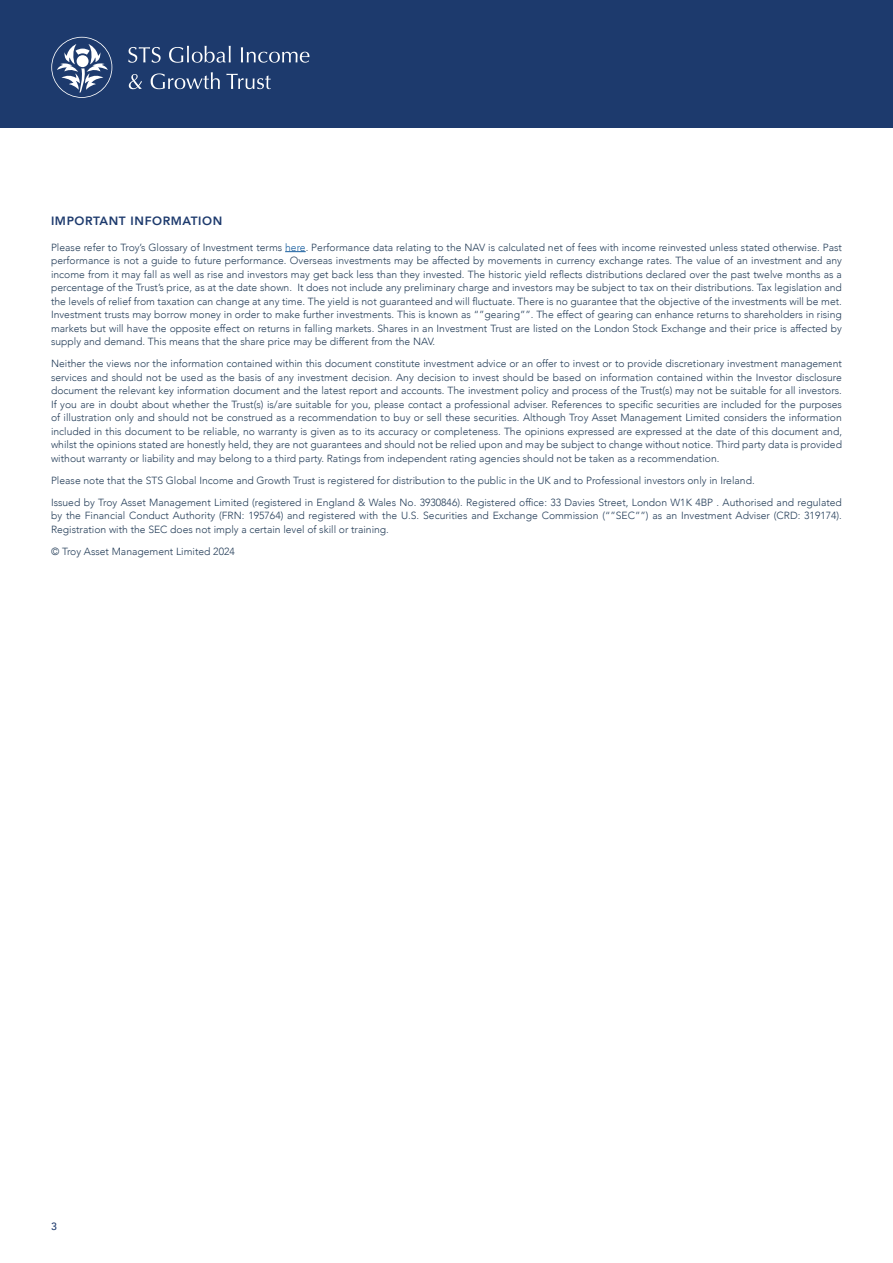
<style>
.page{position:relative;width:893px;height:1263px;background:#fff}
.page>*{position:absolute;margin:0;border:0;box-sizing:border-box;transform-origin:0 0}
.Subheading{font:800 12px "Avenir";letter-spacing:.05em;color:#1d3a6d}
.t1{font:500 10.5px "Avenir";color:#1d3a6d}
.Source_copy{font:300 10.35px/13.5px "Avenir";color:#253e59;text-align:justify}
.s1{color:#175d9e}
</style>
<div class="page">
<div style="left:0;top:0;width:893px;height:128px;background:#1d3a6d"></div>
<svg style="left:128px;top:47px;width:33px;height:16px"></svg>
<svg style="left:169px;top:46px;width:62px;height:17px"></svg>
<svg style="left:241px;top:47px;width:68px;height:16px"></svg>
<svg style="left:129px;top:74px;width:13px;height:15px"></svg>
<svg style="left:151px;top:72px;width:69px;height:17px"></svg>
<svg style="left:226px;top:74px;width:45px;height:15px"></svg>
<svg style="left:51px;top:37px;width:61px;height:61px"></svg>
<svg style="left:285px;top:251px;width:21px;height:1px"></svg>
<p class="Subheading" style="left:51px;top:211px;width:173px">IMPORTANT INFORMATION</p>
<p class="Source_copy" style="left:51px;top:241px;width:792px">Please refer to Troy’s Glossary of Investment terms <span class="s1">here</span>. Performance data relating to the NAV is calculated net of fees with income reinvested unless stated otherwise. Past performance is not a guide to future performance. Overseas investments may be affected by movements in currency exchange rates. The value of an investment and any income from it may fall as well as rise and investors may get back less than they invested. The historic yield reflects distributions declared over the past twelve months as a percentage of the Trust’s price, as at the date shown. It does not include any preliminary charge and investors may be subject to tax on their distributions. Tax legislation and the levels of relief from taxation can change at any time. The yield is not guaranteed and will fluctuate. There is no guarantee that the objective of the investments will be met.<br>Investment trusts may borrow money in order to make further investments. This is known as “”gearing””. The effect of gearing can enhance returns to shareholders in rising markets but will have the opposite effect on returns in falling markets. Shares in an Investment Trust are listed on the London Stock Exchange and their price is affected by supply and demand. This means that the share price may be different from the NAV.</p>
<p class="Source_copy" style="left:51px;top:357px;width:792px">Neither the views nor the information contained within this document constitute investment advice or an offer to invest or to provide discretionary investment management services and should not be used as the basis of any investment decision. Any decision to invest should be based on information contained within the Investor disclosure document the relevant key information document and the latest report and accounts. The investment policy and process of the Trust(s) may not be suitable for all investors.<br>If you are in doubt about whether the Trust(s) is/are suitable for you, please contact a professional adviser. References to specific securities are included for the purposes of illustration only and should not be construed as a recommendation to buy or sell these securities. Although Troy Asset Management Limited considers the information included in this document to be reliable, no warranty is given as to its accuracy or completeness. The opinions expressed are expressed at the date of this document and, whilst the opinions stated are honestly held, they are not guarantees and should not be relied upon and may be subject to change without notice. Third party data is provided without warranty or liability and may belong to a third party. Ratings from independent rating agencies should not be taken as a recommendation.</p>
<p class="Source_copy" style="left:51px;top:474px;width:705px">Please note that the STS Global Income and Growth Trust is registered for distribution to the public in the UK and to Professional investors only in Ireland.</p>
<p class="Source_copy" style="left:51px;top:496px;width:792px">Issued by Troy Asset Management Limited (registered in England &amp; Wales No. 3930846). Registered office: 33 Davies Street, London W1K 4BP . Authorised and regulated by the Financial Conduct Authority (FRN: 195764) and registered with the U.S. Securities and Exchange Commission (“”SEC””) as an Investment Adviser (CRD: 319174).<br>Registration with the SEC does not imply a certain level of skill or training.</p>
<p class="Source_copy" style="left:51px;top:545px;width:185px">© Troy Asset Management Limited 2024</p>
<p class="t1" style="left:51px;top:1217px;width:7px">3</p>
</div>
